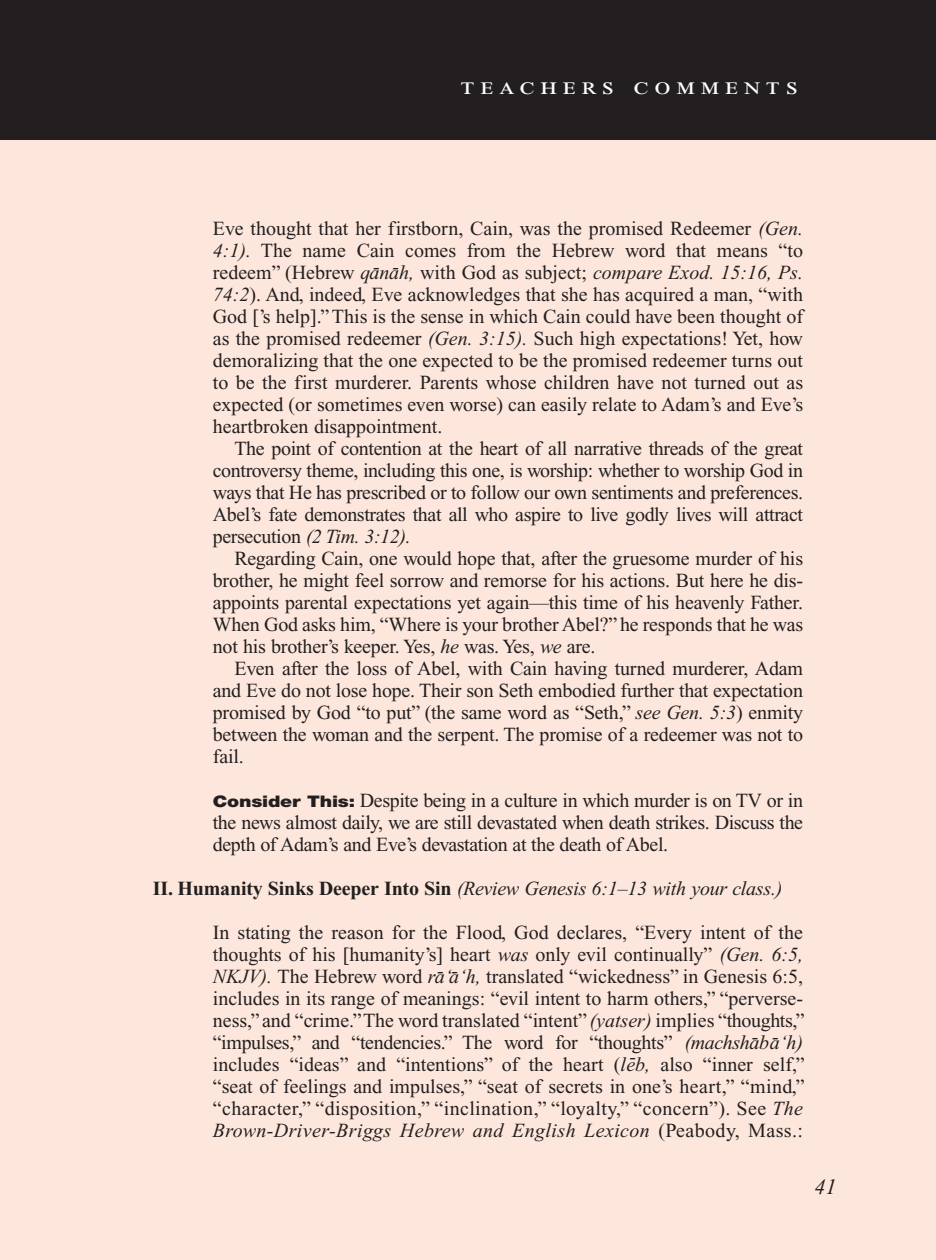
<style>
.page{position:relative;width:936px;height:1260px;background:#fff}
.page>*{position:absolute;margin:0;border:0;box-sizing:border-box;transform-origin:0 0}
.Teachers_Comments_He{font:24px "Times New Roman PS Std";letter-spacing:.2em;color:#fff;scale:1.2 1}
.PageNumbers{font:italic 22px "Times New Roman PS Std";color:#231f20}
.Objectives_Body_Text{font:20px/22px "Times New Roman PS Std";letter-spacing:-.01em;color:#231f20;text-align:justify}
.Roman_Numeral_Sub_He{font:italic 20px "Times New Roman PS Std";letter-spacing:-.01em;color:#231f20}
.s1{font-style:italic}
.s2{font-family:"Helvetica Neue LT Std";font-weight:900;font-size:16px}
.s3{font-weight:700;font-style:normal}
</style>
<div class="page">
<div style="left:0;top:126px;width:936px;height:1134px;background:#fde7dc"></div>
<div style="left:0;top:0;width:936px;height:140px;background:#231f20"></div>
<p class="Teachers_Comments_He" style="left:461px;top:73px;width:283px">teachers comments</p>
<p class="Objectives_Body_Text" style="left:213px;top:218px;width:592px">Eve thought that her firstborn, Cain, was the promised Redeemer <span class="s1">(Gen.<br>4:1).</span> The name Cain comes from the Hebrew word that means “to redeem” (Hebrew <span class="s1">q </span><sup>-</sup><span class="s1">an </span><sup>-</sup><span class="s1">ah,</span> with God as subject; <span class="s1">compare Exod. 15:16, Ps.<br>74:2</span>). And, indeed, Eve acknowledges that she has acquired a man, “with God [’s help].” This is the sense in which Cain could have been thought of as the promised redeemer <span class="s1">(Gen. 3:15).</span> Such high expectations! Yet, how demoralizing that the one expected to be the promised redeemer turns out to be the first murderer. Parents whose children have not turned out as expected (or sometimes even worse) can easily relate to Adam’s and Eve’s heartbroken disappointment.</p>
<p class="Objectives_Body_Text" style="left:213px;top:438px;width:592px;text-indent:22px">The point of contention at the heart of all narrative threads of the great controversy theme, including this one, is worship: whether to worship God in ways that He has prescribed or to follow our own sentiments and preferences.<br>Abel’s fate demonstrates that all who aspire to live godly lives will attract persecution <span class="s1">(2 Tim. 3:12).</span></p>
<p class="Objectives_Body_Text" style="left:213px;top:548px;width:592px;text-indent:22px">Regarding Cain, one would hope that, after the gruesome murder of his brother, he might feel sorrow and remorse for his actions. But here he dis&shy;appoints parental expectations yet again—this time of his heavenly Father.<br>When God asks him, “Where is your brother Abel?” he responds that he was not his brother’s keeper. Yes, <span class="s1">he</span> was. Yes, <span class="s1">we</span> are.</p>
<p class="Objectives_Body_Text" style="left:213px;top:658px;width:592px;text-align:left;text-indent:22px">Even after the loss of Abel, with Cain having turned murderer, Adam and Eve do not lose hope. Their son Seth embodied further that expectation promised by God “to put” (the same word as “Seth,” <span class="s1">see Gen. 5:3</span>) enmity between the woman and the serpent. The promise of a redeemer was not to fail.</p>
<p class="Objectives_Body_Text" style="left:213px;top:790px;width:592px"><span class="s2">Consider This:</span> Despite being in a culture in which murder is on TV or in the news almost daily, we are still devastated when death strikes. Discuss the depth of Adam’s and Eve’s devastation at the death of Abel.</p>
<p class="Roman_Numeral_Sub_He" style="left:153px;top:878px;width:631px"><span class="s3">II. Humanity Sinks Deeper Into Sin</span> (Review Genesis 6:1–13 with your class.)</p>
<p class="Objectives_Body_Text" style="left:213px;top:922px;width:593px">In stating the reason for the Flood, God declares, “Every intent of the thoughts of his [humanity’s] heart <span class="s1">was</span> only evil continually” <span class="s1">(Gen. 6:5, NKJV).</span> The Hebrew word <span class="s1">r</span><sup>-</sup><span class="s1">a‘</span><sup>-</sup><span class="s1">a‘h,</span> translated “wickedness” in Genesis 6:5, includes in its range of meanings: “evil intent to harm others,” “perverse&shy;ness,” and “crime.” The word translated “intent” <span class="s1">(yatser)</span> implies “thoughts,” “impulses,” and “tendencies.” The word for “thoughts” <span class="s1">(machsh</span><sup>-</sup><span class="s1">ab </span><sup>-</sup><span class="s1">a‘h) </span>includes “ideas” and “intentions” of the heart (<span class="s1">l </span><sup>-</sup><span class="s1">eb,</span> also “inner self,” “seat of feelings and impulses,” “seat of secrets in one’s heart,” “mind,” “character,” “disposition,” “inclination,” “loyalty,” “concern”). See <span class="s1">The Brown-Driver-Briggs Hebrew and English Lexicon</span> (Peabody, Mass.:</p>
<p class="PageNumbers" style="left:815px;top:1175px;width:23px">41</p>
</div>
